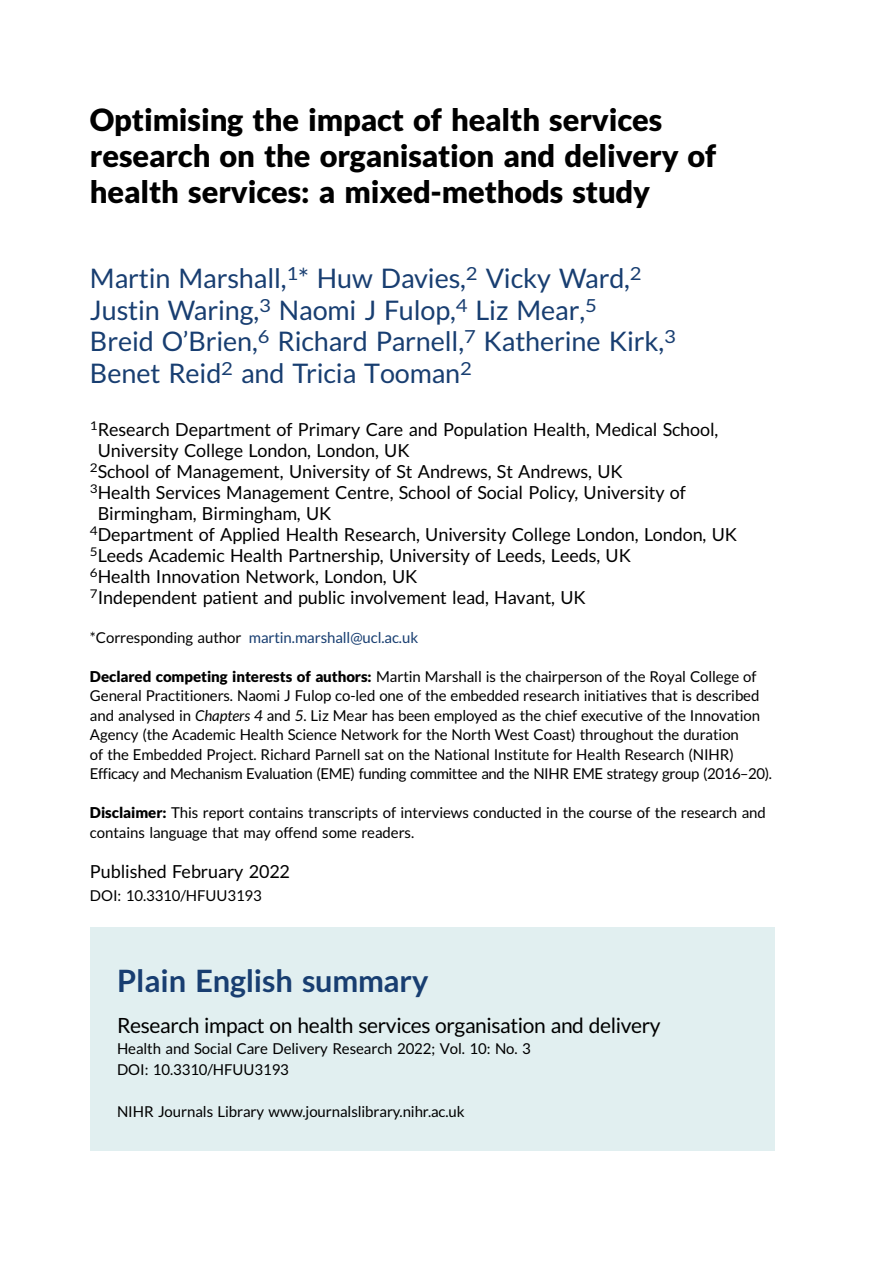
<style>
.page{position:relative;width:893px;height:1263px;background:#fff}
.page>*{position:absolute;margin:0;border:0;box-sizing:border-box;transform-origin:0 0}
.t1{font:30.75px/36px "Adv T Tfac 587 ca.B";color:#000}
.t2{font:30.75px "Adv TT6071803 a.B";color:#183e71}
.t3{font:27px/31.5px "Adv T Ta 9 c 1 b 374";color:#183e71}
.t4{font:21px "Adv T Ta 9 c 1 b 374";letter-spacing:-.015em;color:#000}
.t5{font:18px "Adv T Ta 9 c 1 b 374";color:#000}
.t6{font:15px/19.5px "Adv T Ta 9 c 1 b 374";color:#000}
.t7{font:15px "Adv T Ta 9 c 1 b 374";color:#183e71}
.s1{font-style:inherit}
.s2{color:#000}
.s3{font-family:"Adv T Tfac 587 ca.B"}
.s4{font-family:"Adv T Teb 5 f 0 e 55.I"}
</style>
<div class="page">
<div style="left:90px;top:928px;width:684px;height:222px;background:#e1eff0"></div>
<h1 class="t1" style="left:90px;top:104px;width:628px">Optimising the impact of health services research on the organisation and delivery of health services: a mixed-methods study</h1>
<h2 class="t3" style="left:90px;top:265px;width:587px">Martin Marshall,<sup>1</sup>* Huw Davies,<sup>2</sup> Vicky Ward,<sup>2<br></sup>Justin Waring,<sup>3</sup> Naomi J Fulop,<sup>4</sup> Liz Mear,<sup>5<br></sup>Breid O<span class="s1">’</span>Brien,<sup>6</sup> Richard Parnell,<sup>7</sup> Katherine Kirk,<sup>3<br></sup>Benet Reid<sup>2</sup> and Tricia Tooman<sup>2</sup></h2>
<p class="t5" style="left:90px;top:422px;width:630px"><sup>1</sup>Research Department of Primary Care and Population Health, Medical School,</p>
<p class="t5" style="left:98px;top:443px;width:313px">University College London, London, UK</p>
<p class="t5" style="left:90px;top:464px;width:534px"><sup>2</sup>School of Management, University of St Andrews, St Andrews, UK</p>
<p class="t5" style="left:90px;top:485px;width:597px"><sup>3</sup>Health Services Management Centre, School of Social Policy, University of</p>
<p class="t5" style="left:98px;top:506px;width:235px">Birmingham, Birmingham, UK</p>
<p class="t5" style="left:90px;top:527px;width:649px"><sup>4</sup>Department of Applied Health Research, University College London, London, UK</p>
<p class="t5" style="left:90px;top:548px;width:542px"><sup>5</sup>Leeds Academic Health Partnership, University of Leeds, Leeds, UK</p>
<p class="t5" style="left:90px;top:569px;width:329px"><sup>6</sup>Health Innovation Network, London, UK</p>
<p class="t5" style="left:90px;top:590px;width:497px"><sup>7</sup>Independent patient and public involvement lead, Havant, UK</p>
<p class="t7" style="left:90px;top:632px;width:330px"><span class="s2">*Corresponding author</span> martin.marshall@ucl.ac.uk</p>
<p class="t6" style="left:90px;top:668px;width:684px"><span class="s3">Declared competing interests of authors:</span> Martin Marshall is the chairperson of the Royal College of General Practitioners. Naomi J Fulop co-led one of the embedded research initiatives that is described and analysed in <span class="s4">Chapters 4</span> and <span class="s4">5</span>. Liz Mear has been employed as the chief executive of the Innovation Agency (the Academic Health Science Network for the North West Coast) throughout the duration<br>of the Embedded Project. Richard Parnell sat on the National Institute for Health Research (NIHR)<br>Efficacy and Mechanism Evaluation (EME) funding committee and the NIHR EME strategy group (2016<span class="s1">–</span>20).</p>
<p class="t6" style="left:90px;top:804px;width:677px"><span class="s3">Disclaimer:</span> This report contains transcripts of interviews conducted in the course of the research and contains language that may offend some readers.</p>
<p class="t5" style="left:90px;top:865px;width:201px">Published February 2022</p>
<p class="t6" style="left:90px;top:887px;width:173px">DOI: 10.3310/HFUU3193</p>
<h1 class="t2" style="left:117px;top:969px;width:313px">Plain English summary</h1>
<h3 class="t4" style="left:117px;top:1017px;width:545px">Research impact on health services organisation and delivery</h3>
<p class="t6" style="left:117px;top:1039px;width:415px;line-height:21px">Health and Social Care Delivery Research 2022; Vol. 10: No. 3<br>DOI: 10.3310/HFUU3193</p>
<p class="t6" style="left:117px;top:1103px;width:349px">NIHR Journals Library www.journalslibrary.nihr.ac.uk</p>
</div>
